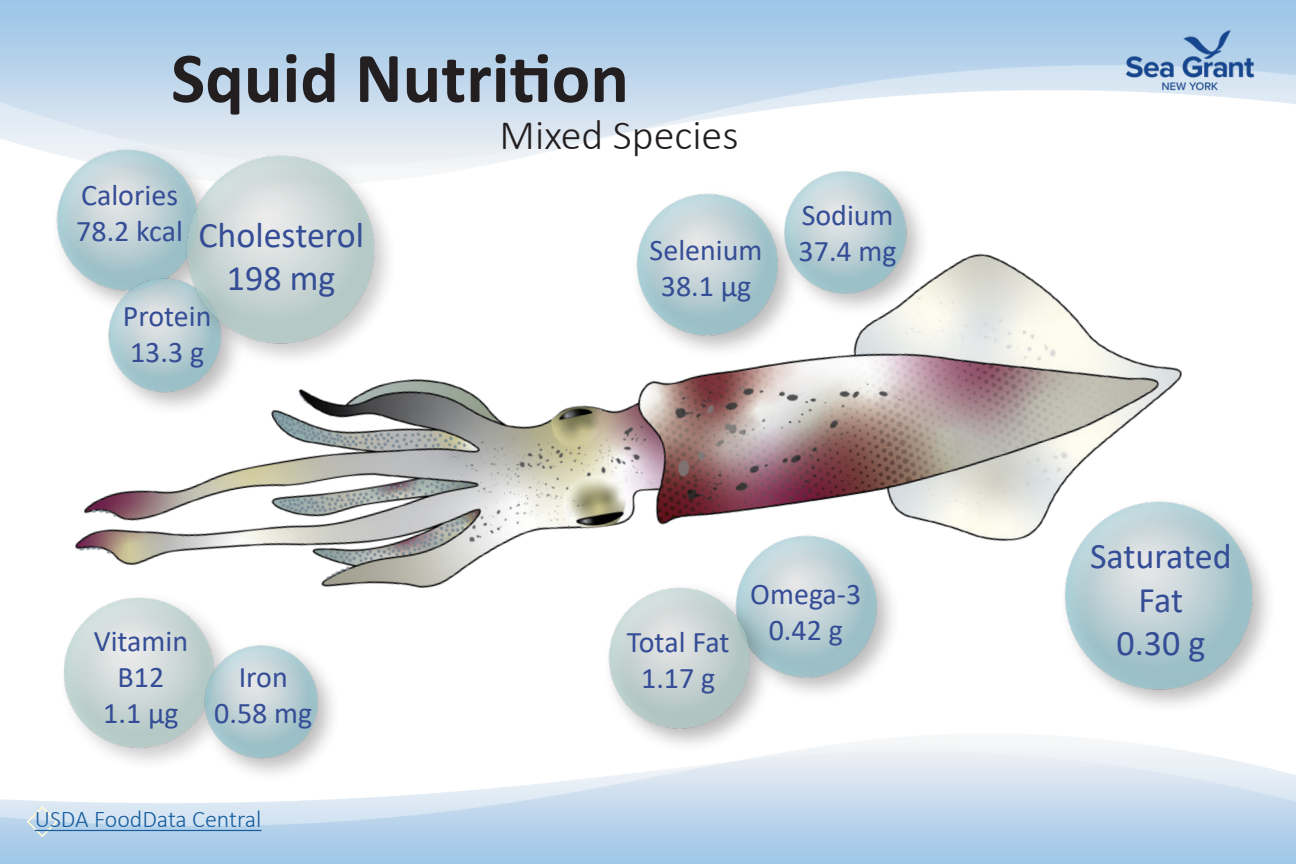
<style>
.page{position:relative;width:1296px;height:864px;background:#fff}
.page>*{position:absolute;margin:0;border:0;box-sizing:border-box;transform-origin:0 0}
.t1{font:700 72px "Calibri";color:#231f20}
.t2{font:300 42px "Calibri";color:#231f20}
.Nutrition_Data_12_pt{font:36px/43.2px "Calibri";color:#354d96;text-align:center}
.Nutrition_Data_10pt{font:30px "Calibri";color:#354d96}
.Acknowledgement_8pt{font:300 24px "Calibri";color:#175d9e}
</style>
<div class="page">
<img style="left:0;top:742px;width:1296px;height:122px">
<img style="left:1120px;top:25px;width:140px;height:70px">
<img style="left:75px;top:253px;width:1107px;height:336px">
<div style="left:51px;top:144px;width:171px;height:171px;background:#fff"></div>
<img style="left:45px;top:138px;width:162px;height:159px">
<div style="left:102px;top:272px;width:144px;height:144px;background:#231f20;opacity:.41"></div>
<img style="left:99px;top:270px;width:130px;height:128px">
<img style="left:1050px;top:486px;width:216px;height:214px">
<div style="left:778px;top:165px;width:153px;height:153px;background:#231f20;opacity:.41"></div>
<img style="left:778px;top:165px;width:137px;height:136px">
<div style="left:730px;top:531px;width:171px;height:171px;background:#231f20;opacity:.41"></div>
<img style="left:724px;top:525px;width:162px;height:160px">
<div style="left:631px;top:189px;width:171px;height:170px;background:#231f20;opacity:.41"></div>
<img style="left:625px;top:183px;width:162px;height:160px">
<div style="left:180px;top:150px;width:219px;height:218px;background:#231f20;opacity:.33"></div>
<img style="left:171px;top:141px;width:216px;height:214px">
<div style="left:603px;top:582px;width:171px;height:171px;background:#231f20;opacity:.43"></div>
<img style="left:597px;top:576px;width:162px;height:161px">
<div style="left:58px;top:592px;width:180px;height:179px;background:#231f20;opacity:.33"></div>
<img style="left:52px;top:585px;width:172px;height:171px">
<div style="left:198px;top:639px;width:144px;height:144px;background:#231f20;opacity:.41"></div>
<img style="left:195px;top:636px;width:130px;height:129px">
<svg style="left:26px;top:805px;width:33px;height:33px"></svg>
<hr style="left:35px;top:830px;width:226px;height:1px;background:#175d9e">
<p class="t1" style="left:171px;top:27px;width:459px">Squid Nutrition</p>
<p class="Nutrition_Data_10pt" style="left:81px;top:174px;width:99px">Calories</p>
<p class="Nutrition_Data_10pt" style="left:76px;top:210px;width:108px">78.2 kcal</p>
<p class="Nutrition_Data_12_pt" style="left:198px;top:213px;width:167px">Cholesterol</p>
<p class="Nutrition_Data_12_pt" style="left:227px;top:256px;width:110px">198 mg</p>
<p class="Nutrition_Data_10pt" style="left:123px;top:295px;width:90px">Protein</p>
<p class="Nutrition_Data_10pt" style="left:130px;top:331px;width:76px">13.3 g</p>
<p class="Nutrition_Data_10pt" style="left:94px;top:621px;width:96px">Vitamin</p>
<p class="Nutrition_Data_10pt" style="left:118px;top:657px;width:48px">B12</p>
<p class="Nutrition_Data_10pt" style="left:103px;top:693px;width:77px">1.1 µg</p>
<p class="Nutrition_Data_10pt" style="left:239px;top:656px;width:51px">Iron</p>
<p class="Nutrition_Data_10pt" style="left:214px;top:692px;width:100px">0.58 mg</p>
<p class="Acknowledgement_8pt" style="left:35px;top:805px;width:228px">USDA FoodData Central</p>
<p class="t2" style="left:500px;top:109px;width:241px">Mixed Species</p>
<p class="Nutrition_Data_10pt" style="left:650px;top:229px;width:114px">Selenium</p>
<p class="Nutrition_Data_10pt" style="left:661px;top:265px;width:92px">38.1 µg</p>
<p class="Nutrition_Data_10pt" style="left:802px;top:195px;width:93px">Sodium</p>
<p class="Nutrition_Data_10pt" style="left:799px;top:231px;width:100px">37.4 mg</p>
<p class="Nutrition_Data_10pt" style="left:627px;top:621px;width:104px">Total Fat</p>
<p class="Nutrition_Data_10pt" style="left:641px;top:657px;width:76px">1.17 g</p>
<p class="Nutrition_Data_10pt" style="left:750px;top:573px;width:113px">Omega-3</p>
<p class="Nutrition_Data_10pt" style="left:769px;top:609px;width:76px">0.42 g</p>
<p class="Nutrition_Data_12_pt" style="left:1090px;top:534px;width:143px">Saturated<br>Fat</p>
<p class="Nutrition_Data_12_pt" style="left:1116px;top:620px;width:90px">0.30 g</p>
</div>
